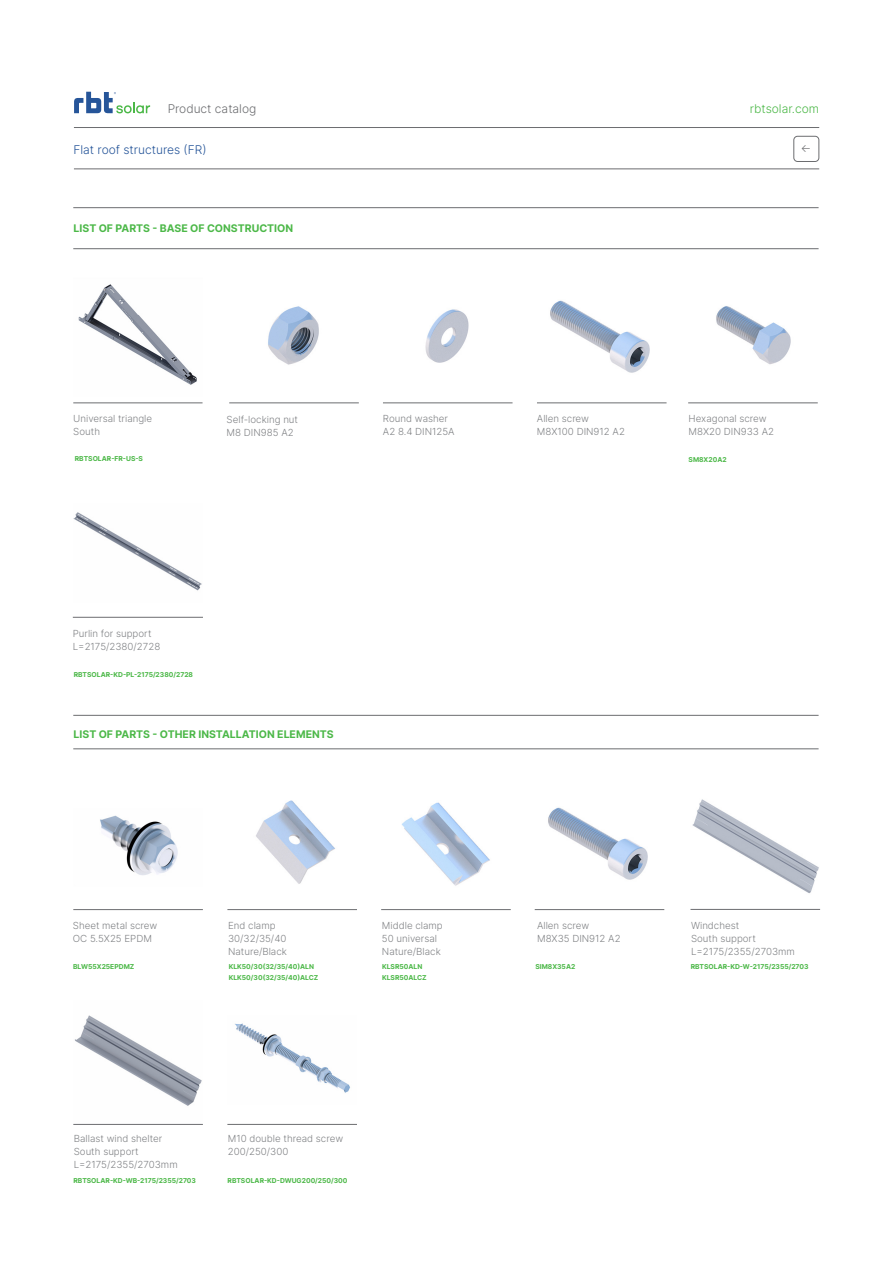
<style>
.page{position:relative;width:893px;height:1263px;background:#fff}
.page>*{position:absolute;margin:0;border:0;box-sizing:border-box;transform-origin:0 0}
.t1{font:300 12px "Inter";color:#265599}
.t2{font:300 12px "Inter";color:#6c6d70}
.t3{font:300 12px "Inter";color:#4cb848}
.t4{font:300 10.95px "Inter";color:#6c6d70}
.t5{font:700 10.5px "Inter";color:#4cb848}
.t6{font:300 9.75px/12.9px "Inter";color:#808285}
.t7{font:700 6.75px/10.5px "Inter";color:#4cb848}
</style>
<div class="page">
<hr style="left:73px;top:748px;width:746px;height:1px;background:#6c6d70">
<img style="left:73px;top:284px;width:130px;height:119px">
<hr style="left:73px;top:207px;width:746px;height:1px;background:#6c6d70">
<hr style="left:73px;top:248px;width:746px;height:1px;background:#6c6d70">
<hr style="left:73px;top:403px;width:130px;height:1px;background:#6c6d70">
<img style="left:689px;top:306px;width:129px;height:97px">
<img style="left:74px;top:512px;width:129px;height:105px">
<hr style="left:688px;top:403px;width:130px;height:1px;background:#6c6d70">
<hr style="left:73px;top:617px;width:130px;height:1px;background:#6c6d70">
<hr style="left:73px;top:715px;width:746px;height:1px;background:#6c6d70">
<img style="left:228px;top:1023px;width:129px;height:101px">
<hr style="left:227px;top:1124px;width:130px;height:1px;background:#6c6d70">
<hr style="left:74px;top:127px;width:745px;height:1px;background:#6c6d70">
<hr style="left:74px;top:169px;width:745px;height:1px;background:#6c6d70">
<img style="left:229px;top:306px;width:130px;height:97px">
<img style="left:383px;top:309px;width:129px;height:94px">
<img style="left:537px;top:300px;width:130px;height:103px">
<hr style="left:229px;top:403px;width:130px;height:1px;background:#6c6d70">
<hr style="left:383px;top:403px;width:130px;height:1px;background:#6c6d70">
<hr style="left:537px;top:403px;width:130px;height:1px;background:#6c6d70">
<img style="left:401px;top:802px;width:89px;height:84px">
<img style="left:548px;top:807px;width:100px;height:73px">
<img style="left:256px;top:800px;width:79px;height:84px">
<img style="left:100px;top:815px;width:78px;height:60px">
<hr style="left:73px;top:909px;width:130px;height:1px;background:#6c6d70">
<hr style="left:227px;top:909px;width:130px;height:1px;background:#6c6d70">
<hr style="left:381px;top:909px;width:130px;height:1px;background:#6c6d70">
<hr style="left:535px;top:909px;width:129px;height:1px;background:#6c6d70">
<img style="left:691px;top:799px;width:129px;height:110px">
<hr style="left:690px;top:909px;width:130px;height:1px;background:#6c6d70">
<img style="left:74px;top:1015px;width:129px;height:109px">
<hr style="left:73px;top:1124px;width:130px;height:1px;background:#6c6d70">
<svg style="left:74px;top:92px;width:76px;height:21px"></svg>
<div style="left:794px;top:136px;width:25px;height:26px;border:1px solid #6c6d70;border-radius:4px"></div>
<p class="t2" style="left:168px;top:100px;width:90px">Product catalog</p>
<p class="t3" style="left:750px;top:101px;width:71px">rbtsolar.com</p>
<p class="t4" style="left:801px;top:140px;width:12px">←</p>
<p class="t1" style="left:73px;top:141px;width:135px">Flat roof structures (FR)</p>
<p class="t5" style="left:74px;top:220px;width:221px">LIST OF PARTS - BASE OF CONSTRUCTION</p>
<p class="t6" style="left:73px;top:412px;width:80px">Universal triangle<br>South</p>
<p class="t7" style="left:75px;top:453px;width:70px">RBTSOLAR-FR-US-S</p>
<p class="t6" style="left:227px;top:412px;width:73px">Self-locking nut<br>M8 DIN985 A2</p>
<p class="t6" style="left:383px;top:412px;width:73px">Round washer<br>A2 8.4 DIN125A</p>
<p class="t6" style="left:537px;top:412px;width:89px">Allen screw<br>M8X100 DIN912 A2</p>
<p class="t6" style="left:689px;top:412px;width:87px">Hexagonal screw<br>M8X20 DIN933 A2</p>
<p class="t7" style="left:689px;top:454px;width:40px">SM8X20A2</p>
<p class="t6" style="left:73px;top:627px;width:89px">Purlin for support<br>L=2175/2380/2728</p>
<p class="t7" style="left:74px;top:669px;width:121px">RBTSOLAR-KD-PL-2175/2380/2728</p>
<p class="t5" style="left:74px;top:726px;width:262px">LIST OF PARTS - OTHER INSTALLATION ELEMENTS</p>
<p class="t6" style="left:73px;top:918px;width:86px">Sheet metal screw<br>OC 5.5X25 EPDM</p>
<p class="t6" style="left:537px;top:918px;width:85px">Allen screw<br>M8X35 DIN912 A2</p>
<p class="t7" style="left:73px;top:961px;width:63px">BLW55X25EPDMZ</p>
<p class="t7" style="left:535px;top:961px;width:41px">SIM8X35A2</p>
<p class="t6" style="left:382px;top:918px;width:62px">Middle clamp<br>50 universal<br>Nature/Black</p>
<p class="t7" style="left:382px;top:961px;width:46px">KLSR50ALN<br>KLSR50ALCZ</p>
<p class="t6" style="left:228px;top:918px;width:60px">End clamp<br>30/32/35/40<br>Nature/Black</p>
<p class="t7" style="left:229px;top:961px;width:91px">KLK50/30(32/35/40)ALN<br>KLK50/30(32/35/40)ALCZ</p>
<p class="t6" style="left:74px;top:1132px;width:105px">Ballast wind shelter<br>South support<br>L=2175/2355/2703mm</p>
<p class="t7" style="left:73px;top:1175px;width:124px">RBTSOLAR-KD-WB-2175/2355/2703</p>
<p class="t6" style="left:228px;top:1132px;width:117px">M10 double thread screw<br>200/250/300</p>
<p class="t7" style="left:228px;top:1175px;width:121px">RBTSOLAR-KD-DWUG200/250/300</p>
<p class="t6" style="left:691px;top:918px;width:105px">Windchest<br>South support<br>L=2175/2355/2703mm</p>
<p class="t7" style="left:691px;top:961px;width:119px">RBTSOLAR-KD-W-2175/2355/2703</p>
</div>
